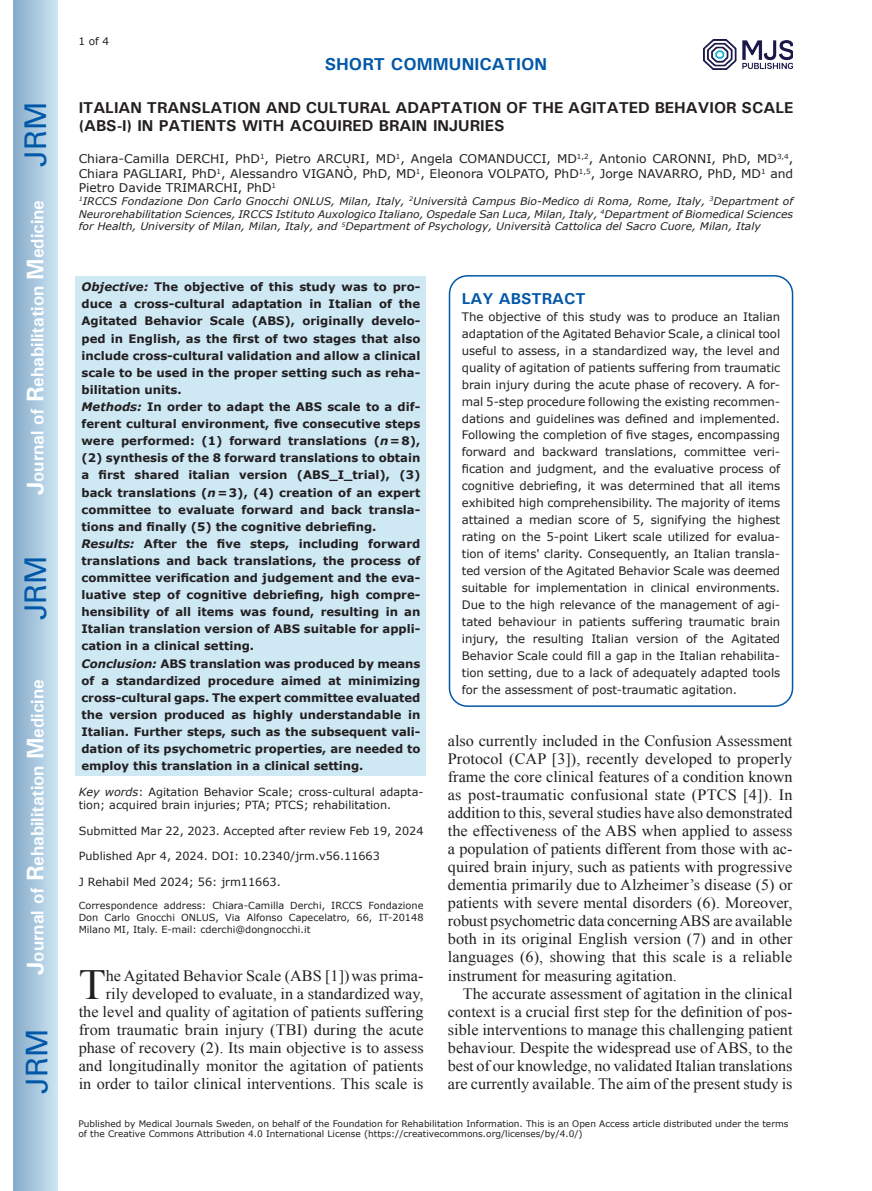
<style>
.page{position:relative;width:872px;height:1191px;background:#fff}
.page>*{position:absolute;margin:0;border:0;box-sizing:border-box;transform-origin:0 0}
.t1{font:42.9px "Times New Roman";color:#231f20}
.t2{font:30px "Univers";color:#0157a8}
.t3{font:700 18px "Univers";color:#fff}
.t4{font:700 17.25px "Univers";color:#0157a8}
.t5{font:15.75px/18px "Times New Roman";color:#231f20;text-align:justify}
.t6{font:700 15.75px/18px "Univers";color:#231f20}
.t7{font:700 15.75px "Univers";color:#0157a8}
.t8{font:12px/14.4px "Verdana";color:#231f20;text-align:justify}
.t9{font:700 11.7px/17.1px "Verdana";color:#231f20}
.t10{font:11.7px/17px "Verdana";letter-spacing:-.005em;color:#231f20;text-align:justify}
.t11{font:11.25px/13.5px "Verdana";color:#231f20}
.t12{font:italic 10.5px/12.8px "Verdana";color:#231f20;text-align:justify}
.t13{font:10.5px "Verdana";color:#231f20}
.t14{font:9.75px/11.7px "Verdana";color:#231f20;text-align:justify}
.t15{font:9px/10.5px "Verdana";color:#231f20}
.s1{font-size:24px}
.s2{font-style:italic}
</style>
<div class="page">
<div style="left:14px;top:0;width:43px;height:1191px;background:linear-gradient(to right,#88acca,#cbe5f2)"></div>
<img style="left:703px;top:39px;width:89px;height:30px">
<div style="left:75px;top:276px;width:351px;height:500px;background:#cee8f4"></div>
<div style="left:449px;top:275px;width:344px;height:432px;border:2px solid #0157a8;border-radius:18px"></div>
<h2 class="t2" style="left:18px;top:167px;width:67px;rotate:-90deg">JRM</h2>
<p class="t3" style="left:26px;top:495px;width:297px;rotate:-90deg"><span class="s1">J</span>ournal of <span class="s1">R</span>ehabilitation <span class="s1">M</span>edicine</p>
<h2 class="t2" style="left:18px;top:620px;width:67px;rotate:-90deg">JRM</h2>
<p class="t3" style="left:26px;top:974px;width:297px;rotate:-90deg"><span class="s1">J</span>ournal of <span class="s1">R</span>ehabilitation <span class="s1">M</span>edicine</p>
<h2 class="t2" style="left:19px;top:1093px;width:67px;rotate:-90deg">JRM</h2>
<p class="t13" style="left:78px;top:35px;width:32px">1 of 4</p>
<p class="t4" style="left:325px;top:53px;width:224px">SHORT COMMUNICATION</p>
<p class="t6" style="left:79px;top:98px;width:716px">ITALIAN TRANSLATION AND CULTURAL ADAPTATION OF THE AGITATED BEHAVIOR SCALE (ABS-I) IN PATIENTS WITH ACQUIRED BRAIN INJURIES</p>
<p class="t8" style="left:79px;top:152px;width:716px">Chiara-Camilla DERCHI, PhD<sup>1</sup>, Pietro ARCURI, MD<sup>1</sup>, Angela COMANDUCCI, MD<sup>1,2</sup>, Antonio CARONNI, PhD, MD<sup>3,4</sup>, Chiara PAGLIARI, PhD<sup>1</sup>, Alessandro VIGANÒ, PhD, MD<sup>1</sup>, Eleonora VOLPATO, PhD<sup>1,5</sup>, Jorge NAVARRO, PhD, MD<sup>1</sup> and Pietro Davide TRIMARCHI, PhD<sup>1</sup></p>
<p class="t12" style="left:79px;top:195px;width:716px"><sup>1</sup>IRCCS Fondazione Don Carlo Gnocchi ONLUS, Milan, Italy, <sup>2</sup>Università Campus Bio-Medico di Roma, Rome, Italy, <sup>3</sup>Department of Neurorehabilitation Sciences, IRCCS Istituto Auxologico Italiano, Ospedale San Luca, Milan, Italy, <sup>4</sup>Department of Biomedical Sciences for Health, University of Milan, Milan, Italy, and <sup>5</sup>Department of Psychology, Università Cattolica del Sacro Cuore, Milan, Italy</p>
<p class="t9" style="left:81px;top:278px;width:340px"><span class="s2">Objective:</span> The objective of this study was to pro&shy;duce a cross-cultural adaptation in Italian of the Agitated Behavior Scale (ABS), originally develo&shy;ped in English, as the first of two stages that also include cross-cultural validation and allow a clinical scale to be used in the proper setting such as reha&shy;bilitation units.<br><span class="s2">Methods:</span> In order to adapt the ABS scale to a dif&shy;ferent cultural environment, five consecutive steps were performed: (1) forward translations (<span class="s2">n</span>=8), (2) synthesis of the 8 forward translations to obtain a first shared italian version (ABS_I_trial), (3) back translations (<span class="s2">n</span>=3), (4) creation of an expert committee to evaluate forward and back transla&shy;tions and finally (5) the cognitive debriefing.<br><span class="s2">Results:</span> After the five steps, including forward translations and back translations, the process of committee verification and judgement and the eva&shy;luative step of cognitive debriefing, high compre&shy;hensibility of all items was found, resulting in an Italian translation version of ABS suitable for appli&shy;cation in a clinical setting.<br><span class="s2">Conclusion:</span> ABS translation was produced by means of a standardized procedure aimed at minimizing cross-cultural gaps. The expert committee evaluated the version produced as highly understandable in Italian. Further steps, such as the subsequent vali&shy;dation of its psychometric properties, are needed to employ this translation in a clinical setting.</p>
<p class="t11" style="left:79px;top:785px;width:346px"><span class="s2">Key words</span>: Agitation Behavior Scale; cross-cultural adapta&shy;tion; acquired brain injuries; PTA; PTCS; rehabilitation.</p>
<p class="t11" style="left:79px;top:824px;width:346px">Submitted Mar 22, 2023. Accepted after review Feb 19, 2024</p>
<p class="t11" style="left:79px;top:849px;width:303px">Published Apr 4, 2024. DOI: 10.2340/jrm.v56.11663</p>
<p class="t11" style="left:79px;top:875px;width:204px">J Rehabil Med 2024; 56: jrm11663.</p>
<p class="t14" style="left:79px;top:900px;width:346px">Correspondence address: Chiara-Camilla Derchi, IRCCS Fondazione Don Carlo Gnocchi ONLUS, Via Alfonso Capecelatro, 66, IT-20148<br>Milano MI, Italy. E-mail: cderchi@dongnocchi.it</p>
<h1 class="t1" style="left:79px;top:955px;width:29px">T</h1>
<p class="t5" style="left:79px;top:966px;width:346px;text-align:right">he Agitated Behavior Scale (ABS [1])was prima-<br>rily developed to evaluate, in a standardized way,<br>the level and quality of agitation of patients suffering from traumatic brain injury (TBI) during the acute phase of recovery (2). Its main objective is to assess and longitudinally monitor the agitation of patients in order to tailor clinical interventions. This scale is</p>
<p class="t7" style="left:462px;top:288px;width:125px">LAY ABSTRACT</p>
<p class="t10" style="left:462px;top:308px;width:320px">The objective of this study was to produce an Italian adaptation of the Agitated Behavior Scale, a clinical tool useful to assess, in a standardized way, the level and quality of agitation of patients suffering from traumatic brain injury during the acute phase of recovery. A for&shy;mal 5-step procedure following the existing recommen&shy;dations and guidelines was defined and implemented.<br>Following the completion of five stages, encompassing forward and backward translations, committee veri&shy;fication and judgment, and the evaluative process of cognitive debriefing, it was determined that all items exhibited high comprehensibility. The majority of items attained a median score of 5, signifying the highest rating on the 5-point Likert scale utilized for evalua&shy;tion of items' clarity. Consequently, an Italian transla&shy;ted version of the Agitated Behavior Scale was deemed suitable for implementation in clinical environments.<br>Due to the high relevance of the management of agi&shy;tated behaviour in patients suffering traumatic brain injury, the resulting Italian version of the Agitated Behavior Scale could fill a gap in the Italian rehabilita&shy;tion setting, due to a lack of adequately adapted tools for the assessment of post-traumatic agitation.</p>
<p class="t5" style="left:448px;top:731px;width:346px">also currently included in the Confusion Assessment Protocol (CAP [3]), recently developed to properly frame the core clinical features of a condition known as post-traumatic confusional state (PTCS [4]). In addition to this, several studies have also demonstrated the effectiveness of the ABS when applied to assess a population of patients different from those with ac&shy;quired brain injury, such as patients with progressive dementia primarily due to Alzheimer’s disease (5) or patients with severe mental disorders (6). Moreover, robust psychometric data concerning ABS are available both in its original English version (7) and in other languages (6), showing that this scale is a reliable instrument for measuring agitation.</p>
<p class="t5" style="left:448px;top:984px;width:346px;text-indent:15px">The accurate assessment of agitation in the clinical context is a crucial first step for the definition of pos&shy;sible interventions to manage this challenging patient behaviour. Despite the widespread use of ABS, to the best of our knowledge, no validated Italian translations are currently available. The aim of the present study is</p>
<p class="t15" style="left:78px;top:1118px;width:711px">Published by Medical Journals Sweden, on behalf of the Foundation for Rehabilitation Information. This is an Open Access article distributed under the terms of the Creative Commons Attribution 4.0 International License (https://creativecommons.org/licenses/by/4.0/)</p>
</div>
